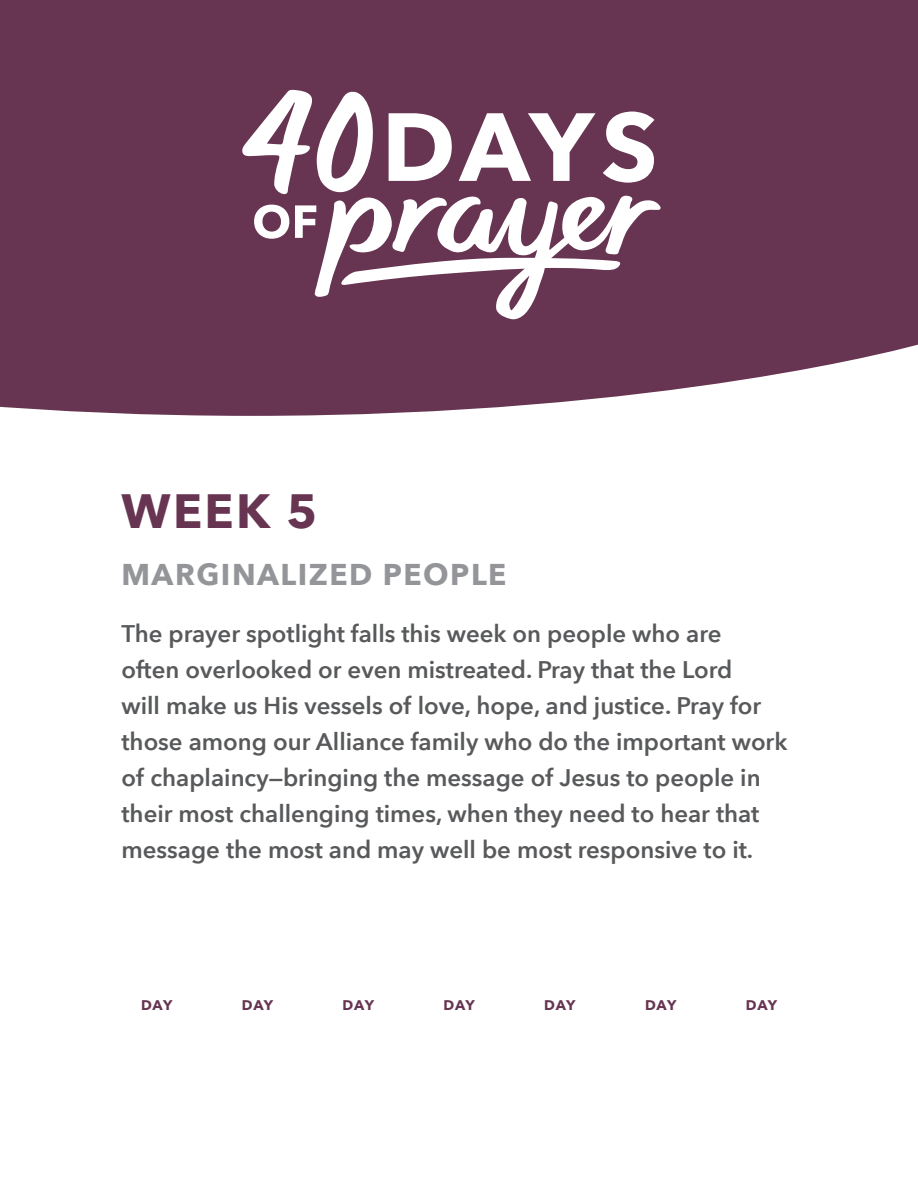
<style>
.page{position:relative;width:918px;height:1188px;background:#fff}
.page>*{position:absolute;margin:0;border:0;box-sizing:border-box;transform-origin:0 0}
.t1{font:700 48px "Avenir Next";color:#673551}
.t2{font:700 30px "Avenir Next";letter-spacing:.05em;color:#939598}
.t3{font:600 24px/36px "Avenir Next";color:#58595b}
.t4{font:700 13.95px "Avenir Next";letter-spacing:.04em;color:#673551}
</style>
<div class="page">
<svg style="left:0;top:184px;width:918px;height:232px;background:#764962"></svg>
<div style="left:0;top:0;width:918px;height:184px;background:#673551"></div>
<svg style="left:242px;top:90px;width:419px;height:230px"></svg>
<h1 class="t1" style="left:122px;top:469px;width:198px">WEEK 5</h1>
<p class="t2" style="left:122px;top:549px;width:387px">MARGINALIZED PEOPLE</p>
<p class="t3" style="left:122px;top:615px;width:667px">The prayer spotlight falls this week on people who are<br>often overlooked or even mistreated. Pray that the Lord<br>will make us His vessels of love, hope, and justice. Pray for those among our Alliance family who do the important work of chaplaincy—bringing the message of Jesus to people in their most challenging times, when they need to hear that message the most and may well be most responsive to it.</p>
<p class="t4" style="left:141px;top:993px;width:33px">DAY</p>
<p class="t4" style="left:242px;top:993px;width:33px">DAY</p>
<p class="t4" style="left:343px;top:993px;width:33px">DAY</p>
<p class="t4" style="left:443px;top:993px;width:33px">DAY</p>
<p class="t4" style="left:544px;top:993px;width:33px">DAY</p>
<p class="t4" style="left:645px;top:993px;width:33px">DAY</p>
<p class="t4" style="left:746px;top:993px;width:33px">DAY</p>
</div>
